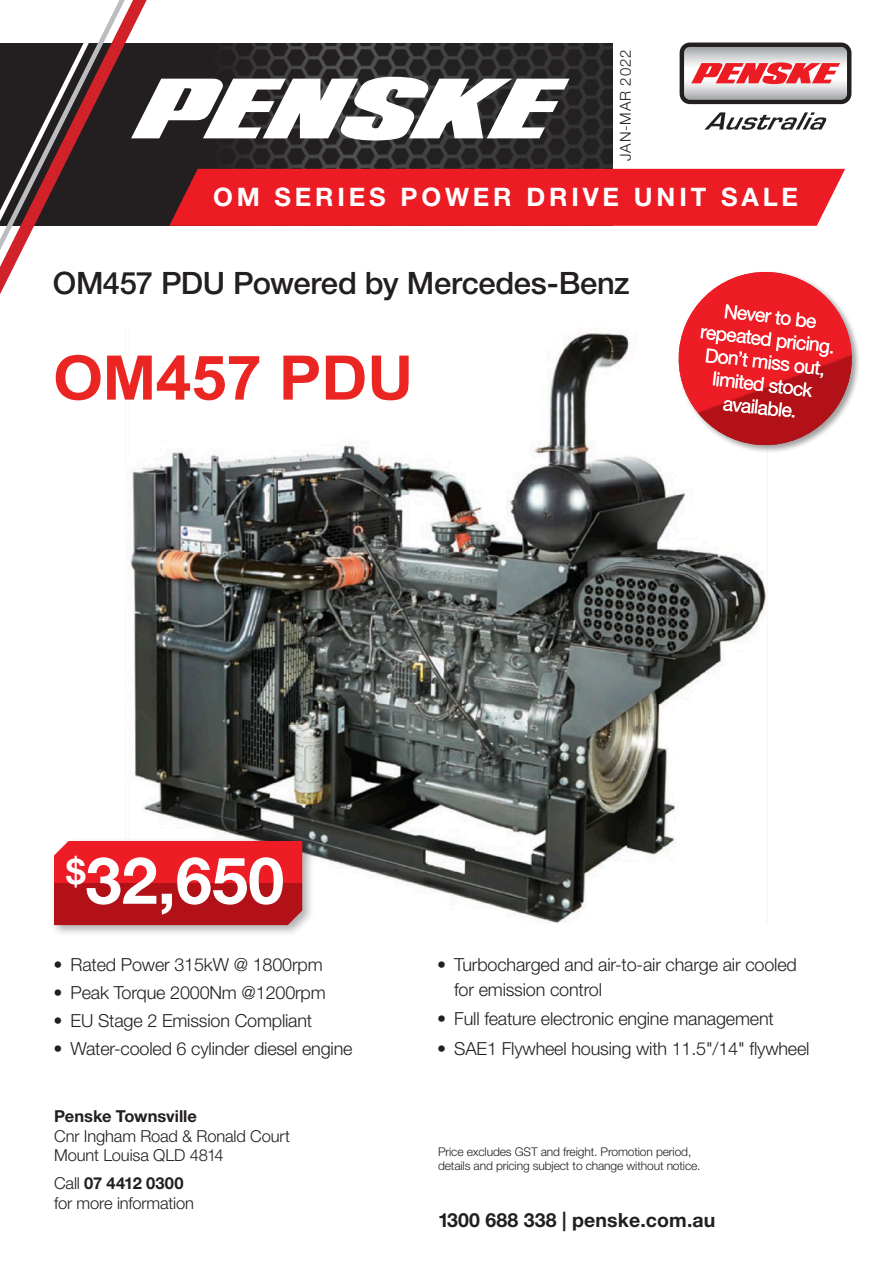
<style>
.page{position:relative;width:893px;height:1263px;background:#fff}
.page>*{position:absolute;margin:0;border:0;box-sizing:border-box;transform-origin:0 0}
.t1{font:700 64.95px "Helvetica Neue LT Pro";color:#fff}
.t2{font:700 61.5px "Arial";letter-spacing:-.01em;color:#eb2522;scale:1.05 1}
.t3{font:500 30.9px "Helvetica Neue LT Pro";letter-spacing:-.01em;color:#231f20}
.t4{font:700 25.5px "Helvetica Neue LT Pro";letter-spacing:.15em;color:#fff}
.t5{font:700 19.5px "Helvetica Neue LT Pro";letter-spacing:.005em;color:#231f20}
.t6{font:19.35px/22.8px "Helvetica Neue LT Pro";color:#fff;text-align:center}
.t7{font:300 18px/25px "Helvetica Neue LT Pro";letter-spacing:-.01em;color:#231f20}
.Body{font:300 16.5px/19.5px "Helvetica Neue LT Pro";letter-spacing:-.01em;color:#231f20}
.t8{font:300 15px "Helvetica Neue LT Pro";letter-spacing:.05em;color:#231f20}
.t9{font:300 12px/14.4px "Helvetica Neue LT Pro";letter-spacing:-.01em;color:#231f20}
.s1{font-weight:700}
</style>
<div class="page">
<img style="left:130px;top:332px;width:636px;height:592px">
<img style="left:349px;top:43px;width:263px;height:126px">
<svg style="left:147px;top:43px;width:202px;height:182px;background:#292526"></svg>
<div style="left:169px;top:169px;width:676px;height:57px;background:#ec1b24"></div>
<svg style="left:147px;top:77px;width:423px;height:64px"></svg>
<svg style="left:680px;top:43px;width:171px;height:61px;background:#b98f92"></svg>
<svg style="left:704px;top:112px;width:123px;height:18px"></svg>
<svg style="left:125px;top:0;width:22px;height:226px;background:#544244"></svg>
<svg style="left:0;top:0;width:125px;height:294px"></svg>
<div style="left:50px;top:837px;width:265px;height:100px;background:#231f20;opacity:.35"></div>
<svg style="left:54px;top:841px;width:248px;height:84px;background:#cf181f"></svg>
<div style="left:676px;top:270px;width:185px;height:184px;background:#231f20;opacity:.25"></div>
<svg style="left:674px;top:270px;width:183px;height:180px"></svg>
<p class="t8" style="left:616px;top:161px;width:112px;rotate:-90deg">JAN-MAR 2022</p>
<h3 class="t4" style="left:213px;top:182px;width:587px">OM SERIES POWER DRIVE UNIT SALE</h3>
<h3 class="t3" style="left:53px;top:264px;width:578px">OM457 PDU Powered by Mercedes-Benz</h3>
<h2 class="t2" style="left:53px;top:337px;width:345px">OM457 PDU</h2>
<p class="t6" style="left:705px;top:296px;width:136px;rotate:7deg">Never to be repeated pricing.<br>Don’t miss out, limited stock available.</p>
<h1 class="t1" style="left:66px;top:840px;width:220px"><sup>$</sup>32,650</h1>
<p class="t7" style="left:53px;top:951px;width:271px">• Rated Power 315kW @ 1800rpm</p>
<p class="t7" style="left:53px;top:979px;width:274px">• Peak Torque 2000Nm @1200rpm</p>
<p class="t7" style="left:53px;top:1007px;width:260px">• EU Stage 2 Emission Compliant</p>
<p class="t7" style="left:53px;top:1036px;width:301px">• Water-cooled 6 cylinder diesel engine</p>
<p class="Body" style="left:54px;top:1106px;width:237px"><span class="s1">Penske Townsville<br></span>Cnr Ingham Road &amp; Ronald Court<br>Mount Louisa QLD 4814</p>
<p class="Body" style="left:54px;top:1173px;width:141px">Call <span class="s1">07 4412 0300 </span>for more information</p>
<p class="t7" style="left:454px;top:951px;width:344px;text-indent:-17px">• Turbocharged and air-to-air charge air cooled for emission control</p>
<p class="t7" style="left:437px;top:1006px;width:338px">• Full feature electronic engine management</p>
<p class="t7" style="left:437px;top:1036px;width:374px">• SAE1 Flywheel housing with 11.5"/14" flywheel</p>
<p class="t9" style="left:438px;top:1144px;width:264px">Price excludes GST and freight. Promotion period, details and pricing subject to change without notice.</p>
<p class="t5" style="left:438px;top:1207px;width:279px">1300 688 338 | penske.com.au</p>
</div>
